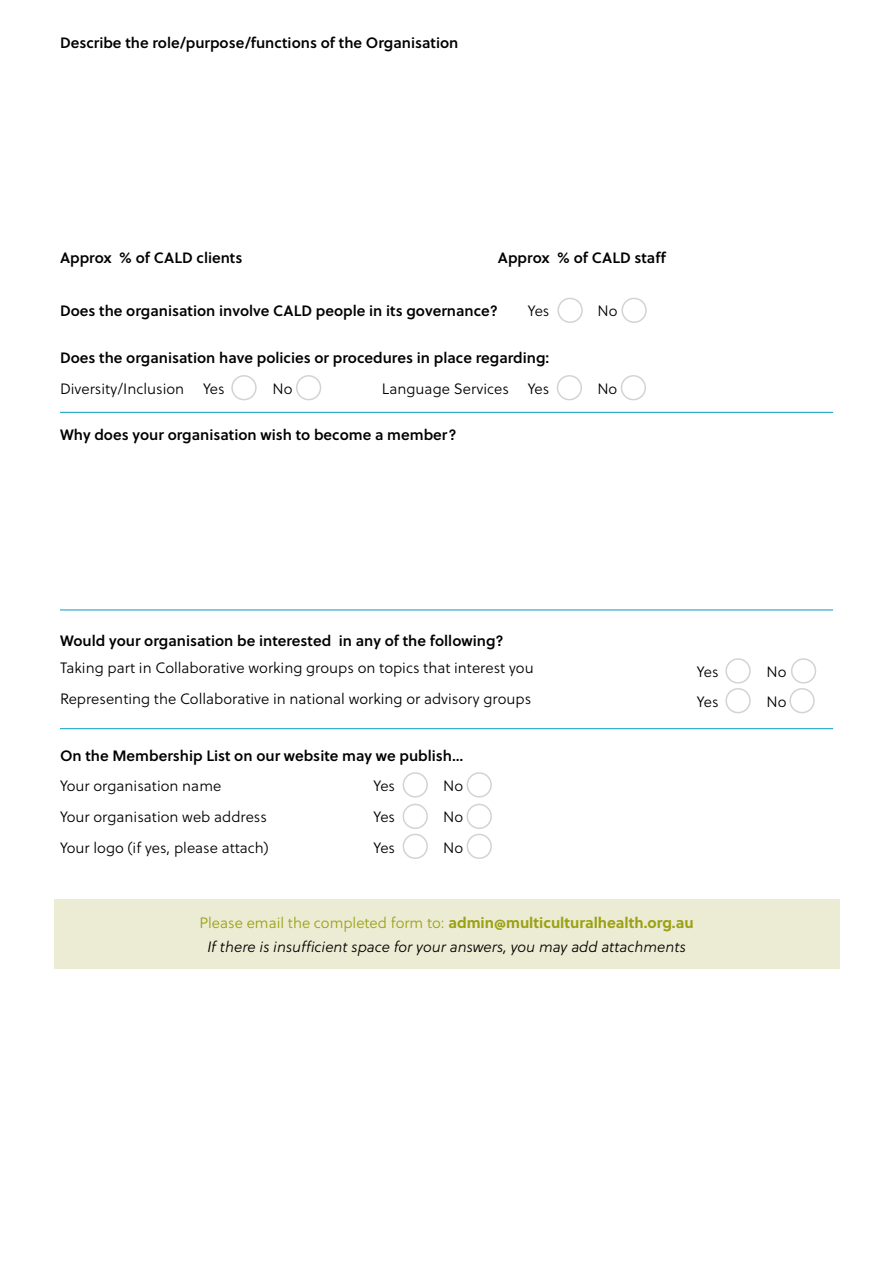
<style>
.page{position:relative;width:893px;height:1263px;background:#fff}
.page>*{position:absolute;margin:0;border:0;box-sizing:border-box;transform-origin:0 0}
.t1{font:15px "Soleil Sb";color:#000}
.t2{font:15px "Soleil Lt";color:#000}
.t3{font:700 15px "Soleil";color:#9ca012}
.t4{font:italic 15px "Soleil Lt";color:#000}
.s1{font-family:"Soleil Lt";font-weight:400}
</style>
<div class="page">
<div style="left:557px;top:298px;width:26px;height:25px;border:2px solid #d1d3d4;border-radius:50%"></div>
<div style="left:557px;top:375px;width:25px;height:25px;border:2px solid #d1d3d4;border-radius:50%"></div>
<div style="left:231px;top:375px;width:26px;height:25px;border:2px solid #d1d3d4;border-radius:50%"></div>
<div style="left:725px;top:658px;width:26px;height:26px;border:2px solid #d1d3d4;border-radius:50%"></div>
<div style="left:403px;top:772px;width:25px;height:25px;border:2px solid #d1d3d4;border-radius:50%"></div>
<div style="left:403px;top:804px;width:25px;height:25px;border:2px solid #d1d3d4;border-radius:50%"></div>
<div style="left:403px;top:834px;width:25px;height:25px;border:2px solid #d1d3d4;border-radius:50%"></div>
<div style="left:725px;top:688px;width:26px;height:25px;border:2px solid #d1d3d4;border-radius:50%"></div>
<div style="left:621px;top:298px;width:26px;height:25px;border:2px solid #d1d3d4;border-radius:50%"></div>
<div style="left:621px;top:375px;width:25px;height:25px;border:2px solid #d1d3d4;border-radius:50%"></div>
<div style="left:296px;top:375px;width:25px;height:25px;border:2px solid #d1d3d4;border-radius:50%"></div>
<div style="left:791px;top:658px;width:25px;height:26px;border:2px solid #d1d3d4;border-radius:50%"></div>
<div style="left:467px;top:772px;width:25px;height:25px;border:2px solid #d1d3d4;border-radius:50%"></div>
<div style="left:467px;top:804px;width:25px;height:25px;border:2px solid #d1d3d4;border-radius:50%"></div>
<div style="left:467px;top:834px;width:25px;height:25px;border:2px solid #d1d3d4;border-radius:50%"></div>
<div style="left:789px;top:688px;width:26px;height:25px;border:2px solid #d1d3d4;border-radius:50%"></div>
<div style="left:54px;top:899px;width:785px;height:69px;background:#ebecd3"></div>
<hr style="left:60px;top:412px;width:773px;height:1px;background:#009ec4">
<hr style="left:60px;top:610px;width:773px;height:1px;background:#009ec4">
<hr style="left:60px;top:728px;width:773px;height:1px;background:#009ec4">
<p class="t1" style="left:60px;top:32px;width:400px">Describe the role/purpose/functions of the Organisation</p>
<p class="t1" style="left:60px;top:246px;width:184px">Approx % of CALD clients</p>
<p class="t1" style="left:498px;top:246px;width:170px">Approx % of CALD staff</p>
<p class="t1" style="left:60px;top:300px;width:439px">Does the organisation involve CALD people in its governance?</p>
<p class="t2" style="left:528px;top:301px;width:23px">Yes</p>
<p class="t2" style="left:597px;top:301px;width:21px">No</p>
<p class="t1" style="left:60px;top:346px;width:491px">Does the organisation have policies or procedures in place regarding:</p>
<p class="t2" style="left:60px;top:378px;width:126px">Diversity/Inclusion</p>
<p class="t2" style="left:203px;top:378px;width:23px">Yes</p>
<p class="t2" style="left:273px;top:378px;width:21px">No</p>
<p class="t2" style="left:382px;top:378px;width:129px">Language Services</p>
<p class="t2" style="left:528px;top:378px;width:23px">Yes</p>
<p class="t2" style="left:597px;top:378px;width:21px">No</p>
<p class="t1" style="left:60px;top:423px;width:398px">Why does your organisation wish to become a member?</p>
<p class="t1" style="left:60px;top:629px;width:445px">Would your organisation be interested in any of the following?</p>
<p class="t2" style="left:60px;top:657px;width:475px">Taking part in Collaborative working groups on topics that interest you</p>
<p class="t2" style="left:697px;top:661px;width:23px">Yes</p>
<p class="t2" style="left:767px;top:661px;width:21px">No</p>
<p class="t2" style="left:60px;top:688px;width:473px">Representing the Collaborative in national working or advisory groups</p>
<p class="t2" style="left:697px;top:692px;width:23px">Yes</p>
<p class="t2" style="left:767px;top:692px;width:21px">No</p>
<p class="t1" style="left:60px;top:744px;width:405px">On the Membership List on our website may we publish…</p>
<p class="t2" style="left:60px;top:775px;width:163px">Your organisation name</p>
<p class="t2" style="left:374px;top:775px;width:23px">Yes</p>
<p class="t2" style="left:443px;top:775px;width:21px">No</p>
<p class="t2" style="left:60px;top:806px;width:209px">Your organisation web address</p>
<p class="t2" style="left:374px;top:806px;width:23px">Yes</p>
<p class="t2" style="left:443px;top:806px;width:21px">No</p>
<p class="t2" style="left:60px;top:837px;width:210px">Your logo (if yes, please attach)</p>
<p class="t2" style="left:374px;top:837px;width:23px">Yes</p>
<p class="t2" style="left:443px;top:837px;width:21px">No</p>
<p class="t3" style="left:200px;top:911px;width:496px"><span class="s1">Please email the completed form to:</span> admin@multiculturalhealth.org.au</p>
<p class="t4" style="left:207px;top:936px;width:480px">If there is insufficient space for your answers, you may add attachments</p>
</div>
